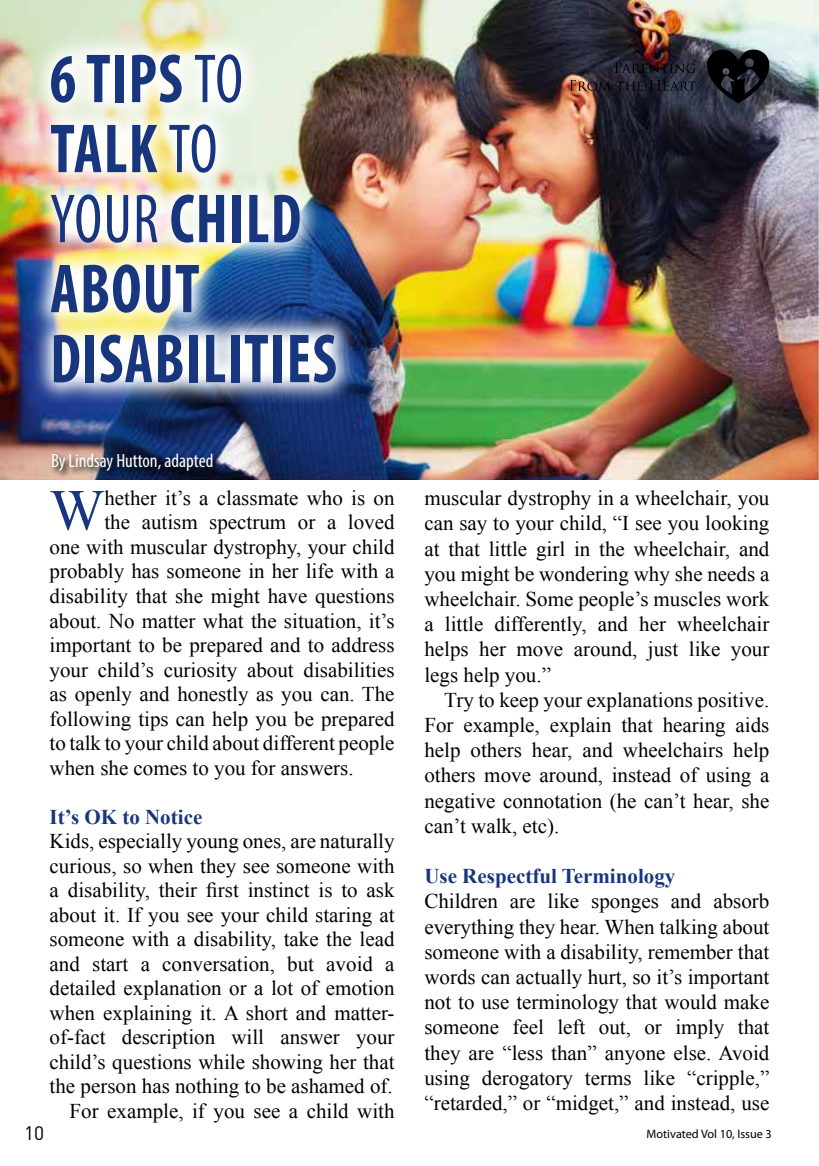
<style>
.page{position:relative;width:819px;height:1166px;background:#fff}
.page>*{position:absolute;margin:0;border:0;box-sizing:border-box;transform-origin:0 0}
.t1{font:700 condensed 70px/70px "Myriad Pro";letter-spacing:.02em;color:#18367e;scale:.89 1}
.t2{font:57.93px "Times New Roman";color:#18367e}
.t3{font:21px/25.2px "Times New Roman";color:#000;text-align:justify}
.t4{font:700 21px "Times New Roman";color:#18367e}
.t5{font:condensed 19.25px "Myriad Pro";color:#fff}
.t6{font:19.25px "DIN Pro";color:#000}
.t7{font:12.25px "Myriad Pro";color:#000}
.s1{font-weight:400}
</style>
<div class="page">
<img style="left:0;top:0;width:819px;height:479px">
<img style="left:28px;top:32px;width:330px;height:374px">
<svg style="left:51px;top:452px;width:170px;height:27px;background:#3e4054"></svg>
<svg style="left:707px;top:50px;width:62px;height:53px;background:#1b1d23"></svg>
<svg style="left:614px;top:62px;width:81px;height:11px"></svg>
<svg style="left:569px;top:80px;width:73px;height:11px"></svg>
<svg style="left:649px;top:80px;width:46px;height:11px"></svg>
<h1 class="t1" style="left:50px;top:42px;width:324px">6 TIPS <span class="s1">to<br></span>TALK <span class="s1">to<br>Your</span> CHILD<br>ABOUT<br>DISABILITIES</h1>
<p class="t5" style="left:51px;top:449px;width:164px">By Lindsay Hutton, adapted</p>
<h2 class="t2" style="left:50px;top:471px;width:56px">W</h2>
<p class="t3" style="left:104px;top:485px;width:292px">hether it’s a classmate who is on</p>
<p class="t3" style="left:104px;top:509px;width:292px">the autism spectrum or a loved</p>
<p class="t3" style="left:50px;top:534px;width:346px">one with muscular dystrophy, your child</p>
<p class="t3" style="left:50px;top:558px;width:346px">probably has someone in her life with a</p>
<p class="t3" style="left:50px;top:583px;width:346px">disability that she might have questions</p>
<p class="t3" style="left:50px;top:607px;width:346px">about. No matter what the situation, it’s</p>
<p class="t3" style="left:50px;top:632px;width:346px">important to be prepared and to address</p>
<p class="t3" style="left:50px;top:656px;width:346px">your child’s curiosity about disabilities</p>
<p class="t3" style="left:50px;top:681px;width:346px">as openly and honestly as you can. The</p>
<p class="t3" style="left:50px;top:705px;width:346px">following tips can help you be prepared</p>
<p class="t3" style="left:50px;top:730px;width:346px">to talk to your child about different people</p>
<p class="t3" style="left:50px;top:754px;width:305px">when she comes to you for answers.</p>
<p class="t4" style="left:50px;top:802px;width:154px">It’s OK to Notice</p>
<p class="t3" style="left:50px;top:828px;width:346px;line-height:24.5px;text-align:right">Kids, especially young ones, are naturally curious, so when they see someone with a disability, their first instinct is to ask about it. If you see your child staring at someone with a disability, take the lead and start a conversation, but avoid a detailed explanation or a lot of emotion when explaining it. A short and matter&shy;of-fact description will answer your child’s questions while showing her that the person has nothing to be ashamed of.<br>For example, if you see a child with</p>
<p class="t6" style="left:24px;top:1119px;width:22px">10</p>
<p class="t3" style="left:424px;top:485px;width:346px">muscular dystrophy in a wheelchair, you can say to your child, “I see you looking at that little girl in the wheelchair, and you might be wondering why she needs a wheelchair. Some people’s muscles work a little differently, and her wheelchair helps her move around, just like your legs help you.”</p>
<p class="t3" style="left:424px;top:687px;width:346px;text-indent:20px">Try to keep your explanations positive.<br>For example, explain that hearing aids help others hear, and wheelchairs help others move around, instead of using a negative connotation (he can’t hear, she can’t walk, etc).</p>
<p class="t4" style="left:424px;top:861px;width:252px">Use Respectful Terminology</p>
<p class="t3" style="left:424px;top:888px;width:346px">Children are like sponges and absorb everything they hear. When talking about someone with a disability, remember that words can actually hurt, so it’s important not to use terminology that would make someone feel left out, or imply that they are “less than” anyone else. Avoid using derogatory terms like “cripple,” “retarded,” or “midget,” and instead, use</p>
<p class="t7" style="left:646px;top:1126px;width:127px">Motivated Vol 10, Issue 3</p>
</div>
